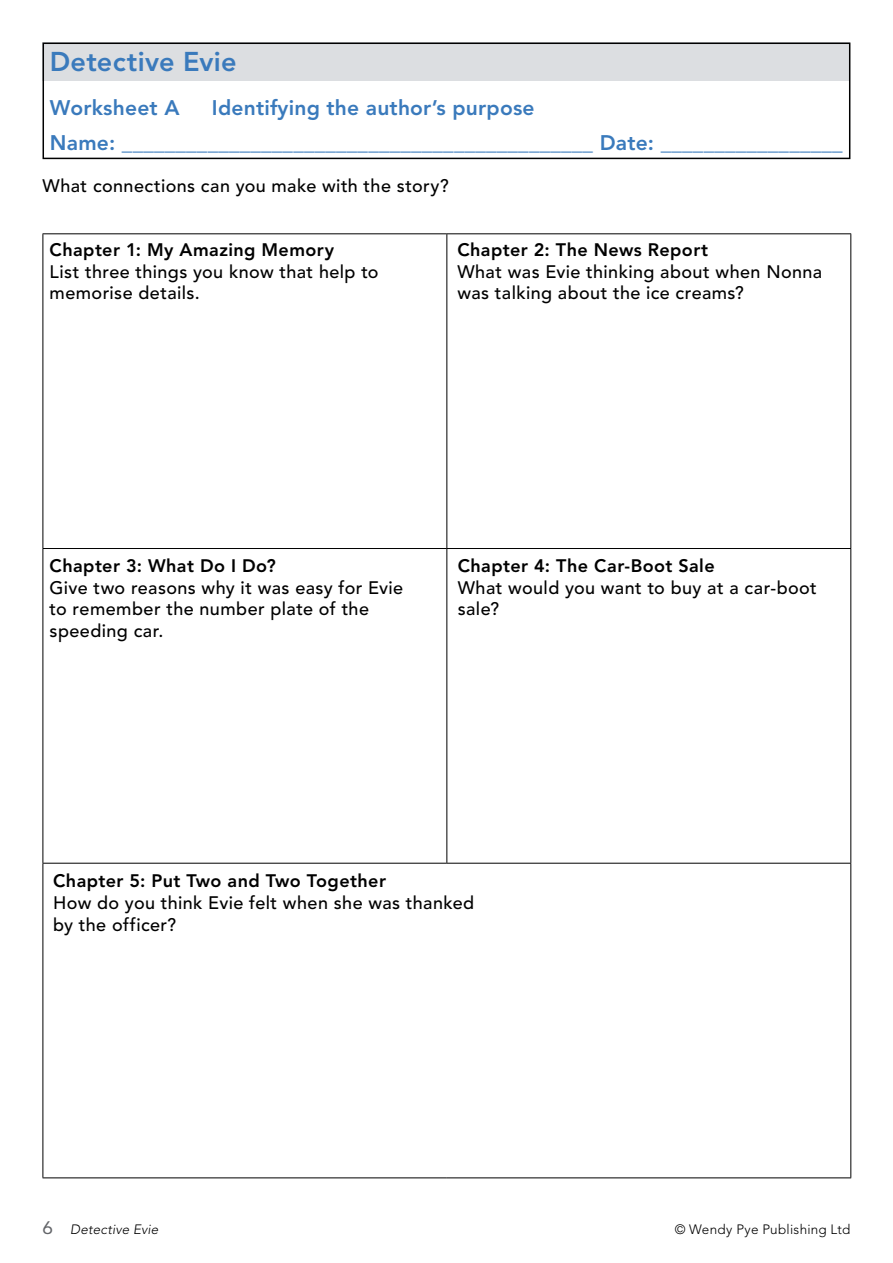
<style>
.page{position:relative;width:893px;height:1263px;background:#fff}
.page>*{position:absolute;margin:0;border:0;box-sizing:border-box;transform-origin:0 0}
.t1{font:800 27px "Avenir LT Std";letter-spacing:.01em;color:#3a7abc}
.t2{font:800 21px/35.5px "Avenir LT Std";letter-spacing:.01em;color:#3a7abc}
.t3{font:500 18px/21.6px "Avenir LT Std";letter-spacing:.02em;color:#000}
.t4{font:800 18px "Avenir LT Std";letter-spacing:.02em;color:#000}
.t5{font:300 13.5px "Avenir LT Std";letter-spacing:.02em;color:#000}
.t6{font:italic 300 13.5px "Avenir LT Std";letter-spacing:.01em;color:#000}
.s1{font-weight:400;font-style:normal;font-size:18px;color:#636569}
</style>
<div class="page">
<div style="left:43px;top:43px;width:807px;height:38px;background:#dcdee1"></div>
<div style="left:43px;top:43px;width:807px;height:116px;border:2px solid #000"></div>
<hr style="left:43px;top:233px;width:404px;height:1px;background:#000">
<hr style="left:43px;top:234px;width:1px;height:314px;background:#000">
<hr style="left:447px;top:233px;width:404px;height:1px;background:#000">
<hr style="left:446px;top:234px;width:1px;height:314px;background:#000">
<hr style="left:850px;top:234px;width:1px;height:314px;background:#000">
<hr style="left:43px;top:548px;width:404px;height:1px;background:#000">
<hr style="left:43px;top:549px;width:1px;height:314px;background:#000">
<hr style="left:447px;top:548px;width:404px;height:1px;background:#000">
<hr style="left:446px;top:549px;width:1px;height:314px;background:#000">
<hr style="left:850px;top:549px;width:1px;height:314px;background:#000">
<hr style="left:43px;top:863px;width:404px;height:1px;background:#000">
<hr style="left:43px;top:863px;width:1px;height:314px;background:#000">
<hr style="left:447px;top:863px;width:404px;height:1px;background:#000">
<hr style="left:850px;top:863px;width:1px;height:314px;background:#000">
<hr style="left:43px;top:1177px;width:404px;height:1px;background:#000">
<hr style="left:447px;top:1177px;width:404px;height:1px;background:#000">
<h1 class="t1" style="left:50px;top:45px;width:188px">Detective Evie</h1>
<p class="t2" style="left:50px;top:90px;width:131px">Worksheet A</p>
<p class="t2" style="left:50px;top:90px;width:794px;text-indent:162px">Identifying the author’s purpose<br>Name: ____________________________________________ Date: _________________</p>
<p class="t3" style="left:43px;top:176px;width:408px">What connections can you make with the story?</p>
<p class="t4" style="left:50px;top:239px;width:286px">Chapter 1: My Amazing Memory</p>
<p class="t3" style="left:50px;top:261px;width:331px">List three things you know that help to memorise details.</p>
<p class="t4" style="left:457px;top:239px;width:252px">Chapter 2: The News Report</p>
<p class="t3" style="left:457px;top:261px;width:366px">What was Evie thinking about when Nonna was talking about the ice creams?</p>
<p class="t4" style="left:50px;top:555px;width:228px">Chapter 3: What Do I Do?</p>
<p class="t3" style="left:50px;top:577px;width:355px">Give two reasons why it was easy for Evie to remember the number plate of the speeding car.</p>
<p class="t4" style="left:458px;top:555px;width:258px">Chapter 4: The Car-Boot Sale</p>
<p class="t3" style="left:458px;top:577px;width:361px">What would you want to buy at a car-boot sale?</p>
<p class="t4" style="left:53px;top:870px;width:334px">Chapter 5: Put Two and Two Together</p>
<p class="t3" style="left:53px;top:892px;width:423px">How do you think Evie felt when she was thanked by the officer?</p>
<p class="t6" style="left:43px;top:1222px;width:117px"><span class="s1">6</span> Detective Evie</p>
<p class="t5" style="left:675px;top:1221px;width:177px">© Wendy Pye Publishing Ltd</p>
</div>
